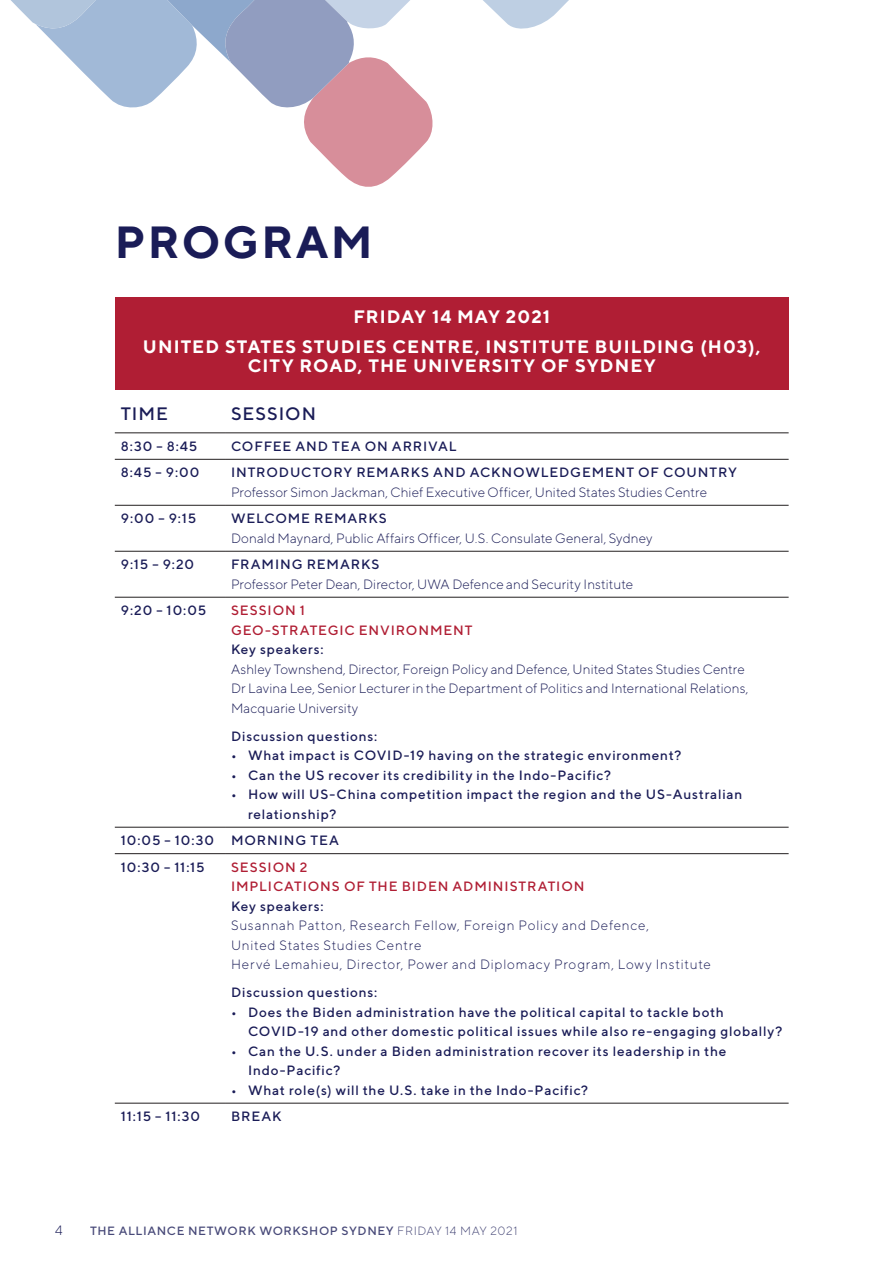
<style>
.page{position:relative;width:893px;height:1263px;background:#fff}
.page>*{position:absolute;margin:0;border:0;box-sizing:border-box;transform-origin:0 0}
.t1{font:700 45px "TT Norms";letter-spacing:.05em;color:#1a1c57}
.t2{font:700 18px/29.2px "TT Norms";letter-spacing:.06em;color:#fff;text-align:center}
.t3{font:500 18px "TT Norms";letter-spacing:.05em;color:#1a1c57}
.t4{font:500 13.5px/19.5px "TT Norms";letter-spacing:.06em;color:#1a1c57}
.t5{font:300 13.5px/19.5px "TT Norms";letter-spacing:.01em;color:#1a1c57}
.t6{font:300 13.5px/19.5px "TT Norms";letter-spacing:.055em;color:#1a1c57}
.t7{font:500 13.5px/19.5px "TT Norms";letter-spacing:.065em;color:#b01e34}
.t8{font:500 12px "TT Norms";letter-spacing:.05em;color:#1a1c57}
.s1{font-weight:300}
</style>
<div class="page">
<div style="left:115px;top:298px;width:674px;height:92px;background:#b01e34"></div>
<hr style="left:115px;top:433px;width:110px;height:1px;background:#231f20">
<hr style="left:225px;top:433px;width:564px;height:1px;background:#231f20">
<hr style="left:115px;top:459px;width:110px;height:1px;background:#231f20">
<hr style="left:225px;top:459px;width:564px;height:1px;background:#231f20">
<hr style="left:115px;top:505px;width:110px;height:1px;background:#231f20">
<hr style="left:225px;top:505px;width:564px;height:1px;background:#231f20">
<hr style="left:115px;top:551px;width:110px;height:1px;background:#231f20">
<hr style="left:225px;top:551px;width:564px;height:1px;background:#231f20">
<hr style="left:115px;top:597px;width:110px;height:1px;background:#231f20">
<hr style="left:225px;top:597px;width:564px;height:1px;background:#231f20">
<hr style="left:115px;top:827px;width:110px;height:1px;background:#231f20">
<hr style="left:225px;top:827px;width:564px;height:1px;background:#231f20">
<hr style="left:115px;top:853px;width:110px;height:1px;background:#231f20">
<hr style="left:225px;top:853px;width:564px;height:1px;background:#231f20">
<hr style="left:115px;top:1103px;width:110px;height:1px;background:#231f20">
<hr style="left:225px;top:1103px;width:564px;height:1px;background:#231f20">
<svg style="left:11px;top:0;width:558px;height:187px"></svg>
<h1 class="t1" style="left:115px;top:214px;width:259px">PROGRAM</h1>
<h2 class="t2" style="left:143px;top:302px;width:619px">FRIDAY 14 MAY 2021<br>UNITED STATES STUDIES CENTRE, INSTITUTE BUILDING (H03),</h2>
<h2 class="t2" style="left:248px;top:351px;width:409px">CITY ROAD, THE UNIVERSITY OF SYDNEY</h2>
<h2 class="t3" style="left:121px;top:403px;width:49px">TIME</h2>
<h2 class="t3" style="left:231px;top:403px;width:86px">SESSION</h2>
<p class="t4" style="left:121px;top:436px;width:78px">8:30 – 8:45</p>
<p class="t4" style="left:231px;top:436px;width:227px">COFFEE AND TEA ON ARRIVAL</p>
<p class="t4" style="left:121px;top:462px;width:80px">8:45 – 9:00</p>
<p class="t4" style="left:231px;top:462px;width:507px">INTRODUCTORY REMARKS AND ACKNOWLEDGEMENT OF COUNTRY</p>
<p class="t5" style="left:231px;top:482px;width:478px">Professor Simon Jackman, Chief Executive Officer, United States Studies Centre</p>
<p class="t4" style="left:121px;top:508px;width:77px">9:00 – 9:15</p>
<p class="t4" style="left:231px;top:508px;width:157px">WELCOME REMARKS</p>
<p class="t5" style="left:231px;top:528px;width:423px">Donald Maynard, Public Affairs Officer, U.S. Consulate General, Sydney</p>
<p class="t4" style="left:121px;top:554px;width:75px">9:15 – 9:20</p>
<p class="t4" style="left:231px;top:554px;width:150px">FRAMING REMARKS</p>
<p class="t5" style="left:231px;top:574px;width:404px">Professor Peter Dean, Director, UWA Defence and Security Institute</p>
<p class="t4" style="left:121px;top:600px;width:87px">9:20 – 10:05</p>
<p class="t7" style="left:231px;top:600px;width:243px">SESSION 1<br>GEO-STRATEGIC ENVIRONMENT</p>
<p class="t4" style="left:231px;top:639px;width:94px">Key speakers:</p>
<p class="t5" style="left:231px;top:659px;width:519px">Ashley Townshend, Director, Foreign Policy and Defence, United States Studies Centre<br>Dr Lavina Lee, Senior Lecturer in the Department of Politics and International Relations,<br>Macquarie University</p>
<p class="t4" style="left:231px;top:726px;width:148px">Discussion questions:</p>
<p class="t4" style="left:231px;top:745px;width:452px">• What impact is COVID-19 having on the strategic environment?</p>
<p class="t4" style="left:231px;top:765px;width:381px">• Can the US recover its credibility in the Indo-Pacific?</p>
<p class="t4" style="left:248px;top:784px;width:496px;text-indent:-17px">• How will US-China competition impact the region and the US-Australian relationship?</p>
<p class="t4" style="left:121px;top:830px;width:95px">10:05 – 10:30</p>
<p class="t4" style="left:231px;top:830px;width:109px">MORNING TEA</p>
<p class="t4" style="left:121px;top:857px;width:85px">10:30 – 11:15</p>
<p class="t7" style="left:231px;top:857px;width:355px">SESSION 2<br>IMPLICATIONS OF THE BIDEN ADMINISTRATION</p>
<p class="t4" style="left:231px;top:896px;width:94px">Key speakers:</p>
<p class="t6" style="left:231px;top:915px;width:481px">Susannah Patton, Research Fellow, Foreign Policy and Defence,<br>United States Studies Centre<br>Hervé Lemahieu, Director, Power and Diplomacy Program, Lowy Institute</p>
<p class="t4" style="left:231px;top:982px;width:148px">Discussion questions:</p>
<p class="t4" style="left:248px;top:1002px;width:536px;text-indent:-17px">• Does the Biden administration have the political capital to tackle both<br>COVID-19 and other domestic political issues while also re-engaging globally?</p>
<p class="t4" style="left:248px;top:1041px;width:480px;text-indent:-17px">• Can the U.S. under a Biden administration recover its leadership in the<br>Indo‑Pacific?</p>
<p class="t4" style="left:231px;top:1080px;width:359px">• What role(s) will the U.S. take in the Indo-Pacific?</p>
<p class="t4" style="left:121px;top:1106px;width:81px">11:15 – 11:30</p>
<p class="t4" style="left:231px;top:1106px;width:52px">BREAK</p>
<p class="t5" style="left:55px;top:1220px;width:9px">4</p>
<p class="t8" style="left:90px;top:1223px;width:429px">THE ALLIANCE NETWORK WORKSHOP SYDNEY <span class="s1">FRIDAY 14 MAY 2021</span></p>
</div>
